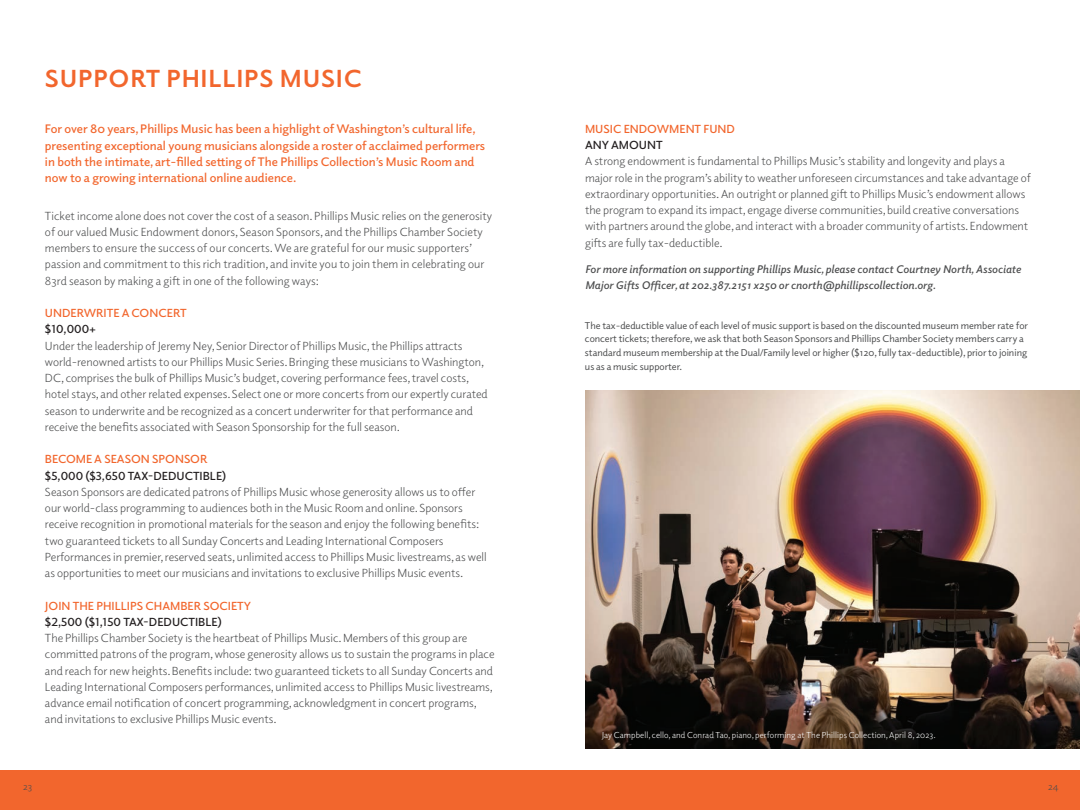
<style>
.page{position:relative;width:1080px;height:810px;background:#fff}
.page>*{position:absolute;margin:0;border:0;box-sizing:border-box;transform-origin:0 0}
.t1{font:700 25px "Elido";letter-spacing:.03em;color:#f2662d}
.t2{font:600 12.5px/16.2px "Elido";color:#f2662d}
.t3{font:11.88px/16.2px "Elido";color:#4b4c4d}
.t4{font:600 11.88px "Elido";color:#f2662d}
.t5{font:600 11.88px "Elido";color:#231f20}
.t6{font:italic 600 11.25px/16.2px "Elido";letter-spacing:.005em;color:#4b4c4d}
.t7{font:10px/13.8px "Elido";color:#4b4c4d}
.t8{font:10px "Elido";color:#4b4c4d}
.t9{font:8.75px "Elido";letter-spacing:.01em;color:#fff}
</style>
<div class="page">
<div style="left:0;top:770px;width:1080px;height:40px;background:#f2662d"></div>
<img style="left:585px;top:391px;width:495px;height:358px">
<h1 class="t1" style="left:45px;top:61px;width:318px">SUPPORT PHILLIPS MUSIC</h1>
<p class="t2" style="left:45px;top:121px;width:442px">For over 80 years, Phillips Music has been a highlight of Washington’s cultural life, presenting exceptional young musicians alongside a roster of acclaimed performers in both the intimate, art-filled setting of The Phillips Collection’s Music Room and now to a growing international online audience.</p>
<p class="t3" style="left:45px;top:207px;width:449px">Ticket income alone does not cover the cost of a season. Phillips Music relies on the generosity of our valued Music Endowment donors, Season Sponsors, and the Phillips Chamber Society members to ensure the success of our concerts. We are grateful for our music supporters’ passion and commitment to this rich tradition, and invite you to join them in celebrating our 83rd season by making a gift in one of the following ways:</p>
<p class="t4" style="left:45px;top:305px;width:143px">UNDERWRITE A CONCERT</p>
<p class="t5" style="left:45px;top:321px;width:53px">$10,000+</p>
<p class="t3" style="left:45px;top:337px;width:444px">Under the leadership of Jeremy Ney, Senior Director of Phillips Music, the Phillips attracts world-renowned artists to our Phillips Music Series. Bringing these musicians to Washington, DC, comprises the bulk of Phillips Music’s budget, covering performance fees, travel costs, hotel stays, and other related expenses. Select one or more concerts from our expertly curated season to underwrite and be recognized as a concert underwriter for that performance and receive the benefits associated with Season Sponsorship for the full season.</p>
<p class="t4" style="left:45px;top:451px;width:164px">BECOME A SEASON SPONSOR</p>
<p class="t5" style="left:45px;top:468px;width:183px">$5,000 ($3,650 TAX-DEDUCTIBLE)</p>
<p class="t3" style="left:45px;top:483px;width:443px">Season Sponsors are dedicated patrons of Phillips Music whose generosity allows us to offer our world-class programming to audiences both in the Music Room and online. Sponsors receive recognition in promotional materials for the season and enjoy the following benefits: two guaranteed tickets to all Sunday Concerts and Leading International Composers Performances in premier, reserved seats, unlimited access to Phillips Music livestreams, as well as opportunities to meet our musicians and invitations to exclusive Phillips Music events.</p>
<p class="t4" style="left:45px;top:598px;width:208px">JOIN THE PHILLIPS CHAMBER SOCIETY</p>
<p class="t5" style="left:45px;top:614px;width:178px">$2,500 ($1,150 TAX-DEDUCTIBLE)</p>
<p class="t3" style="left:45px;top:630px;width:451px">The Phillips Chamber Society is the heartbeat of Phillips Music. Members of this group are committed patrons of the program, whose generosity allows us to sustain the programs in place and reach for new heights. Benefits include: two guaranteed tickets to all Sunday Concerts and Leading International Composers performances, unlimited access to Phillips Music livestreams, advance email notification of concert programming, acknowledgment in concert programs, and invitations to exclusive Phillips Music events.</p>
<p class="t8" style="left:23px;top:780px;width:11px">23</p>
<p class="t4" style="left:585px;top:121px;width:152px">MUSIC ENDOWMENT FUND</p>
<p class="t5" style="left:585px;top:137px;width:79px">ANY AMOUNT</p>
<p class="t3" style="left:585px;top:153px;width:447px">A strong endowment is fundamental to Phillips Music’s stability and longevity and plays a major role in the program’s ability to weather unforeseen circumstances and take advantage of extraordinary opportunities. An outright or planned gift to Phillips Music’s endowment allows the program to expand its impact, engage diverse communities, build creative conversations with partners around the globe, and interact with a broader community of artists. Endowment gifts are fully tax-deductible.</p>
<p class="t6" style="left:585px;top:261px;width:437px">For more information on supporting Phillips Music, please contact Courtney North, Associate<br>Major Gifts Officer, at 202.387.2151 x250 or cnorth@phillipscollection.org.</p>
<p class="t7" style="left:585px;top:318px;width:445px">The tax-deductible value of each level of music support is based on the discounted museum member rate for concert tickets; therefore, we ask that both Season Sponsors and Phillips Chamber Society members carry a standard museum membership at the Dual/Family level or higher ($120, fully tax-deductible), prior to joining us as a music supporter.</p>
<p class="t9" style="left:602px;top:729px;width:336px">Jay Campbell, cello, and Conrad Tao, piano, performing at The Phillips Collection, April 8, 2023.</p>
<p class="t8" style="left:1048px;top:780px;width:12px">24</p>
</div>
